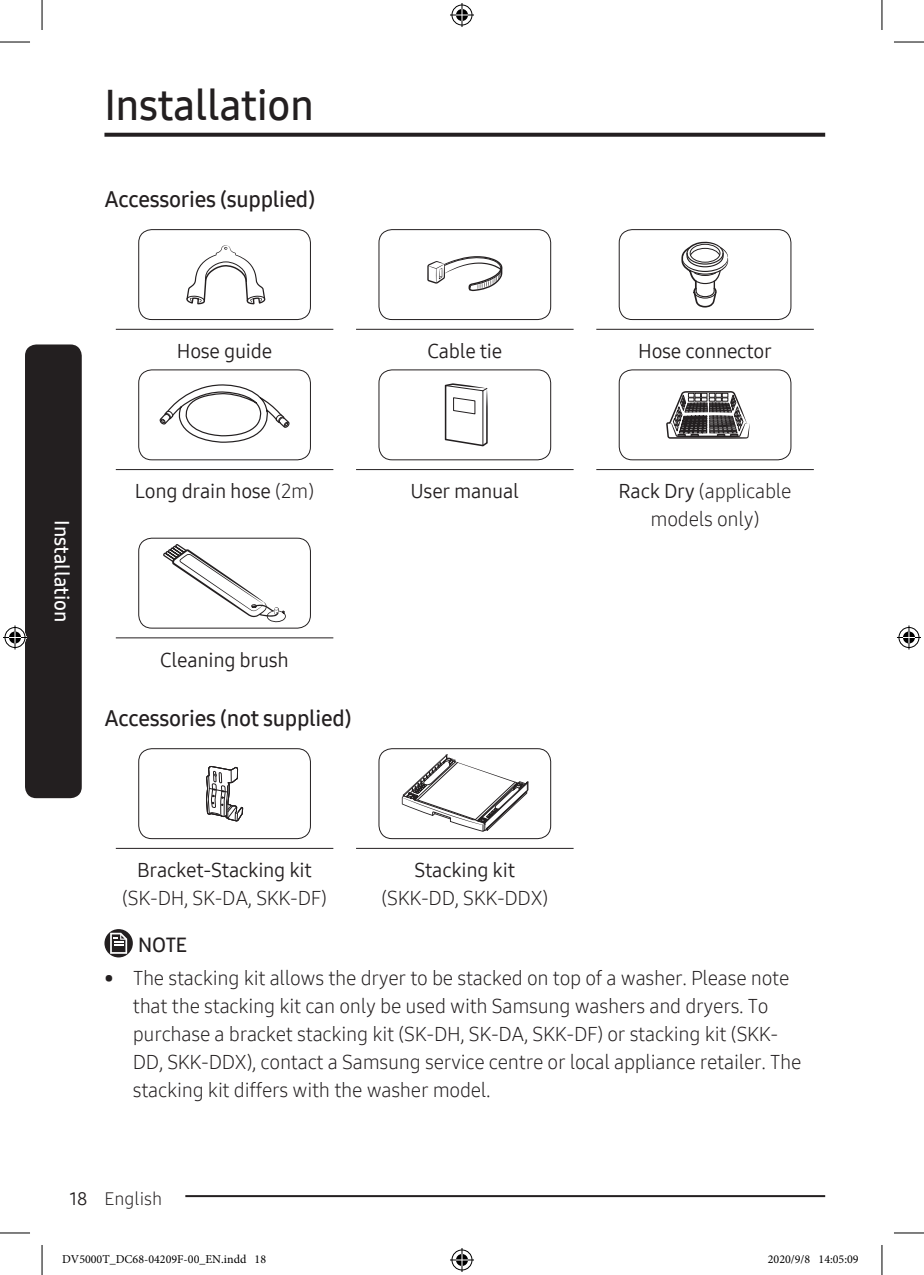
<style>
.page{position:relative;width:924px;height:1275px;background:#fff}
.page>*{position:absolute;margin:0;border:0;box-sizing:border-box;transform-origin:0 0}
.t1{font:42px "Samsung One 600";letter-spacing:-.01em;color:#231f20}
.t2{font:22px "Samsung One 600";letter-spacing:-.015em;color:#231f20}
.t3{font:20px/28px "Samsung One 300";letter-spacing:-.015em;color:#231f20;text-align:center}
.t4{font:20px "Samsung One 400";letter-spacing:-.015em;color:#231f20}
.t5{font:20px "Samsung One 600";color:#fff}
.t6{font:20px "Samsung One 600";color:#231f20}
.t7{font:18px "Samsung One 300";color:#231f20}
.t8{font:12px "Minion Pro";color:#000}
.s1{font-family:"Samsung One 300"}
.s2{font-family:"Samsung One 400"}
</style>
<div class="page">
<svg style="left:104px;top:133px;width:720px;height:4px;background:#322e2f"></svg>
<hr style="left:185px;top:1195px;width:639px;height:2px;background:#231f20">
<svg style="left:186px;top:245px;width:79px;height:59px"></svg>
<div style="left:138px;top:229px;width:173px;height:91px;border:1px solid #231f20;border-radius:13px"></div>
<svg style="left:427px;top:256px;width:75px;height:35px"></svg>
<div style="left:378px;top:229px;width:173px;height:91px;border:1px solid #231f20;border-radius:13px"></div>
<svg style="left:681px;top:242px;width:46px;height:66px"></svg>
<div style="left:618px;top:229px;width:173px;height:91px;border:1px solid #231f20;border-radius:13px"></div>
<hr style="left:116px;top:329px;width:217px;height:1px;background:#231f20">
<hr style="left:356px;top:329px;width:217px;height:1px;background:#231f20">
<hr style="left:596px;top:329px;width:217px;height:1px;background:#231f20">
<svg style="left:159px;top:384px;width:131px;height:59px"></svg>
<div style="left:138px;top:369px;width:173px;height:91px;border:1px solid #231f20;border-radius:13px"></div>
<svg style="left:444px;top:383px;width:43px;height:63px"></svg>
<div style="left:378px;top:369px;width:173px;height:91px;border:1px solid #231f20;border-radius:13px"></div>
<svg style="left:666px;top:391px;width:83px;height:48px"></svg>
<div style="left:618px;top:369px;width:173px;height:91px;border:1px solid #231f20;border-radius:13px"></div>
<hr style="left:116px;top:469px;width:217px;height:1px;background:#231f20">
<hr style="left:356px;top:469px;width:217px;height:1px;background:#231f20">
<hr style="left:596px;top:469px;width:217px;height:1px;background:#231f20">
<svg style="left:163px;top:544px;width:123px;height:78px"></svg>
<div style="left:138px;top:538px;width:173px;height:90px;border:1px solid #231f20;border-radius:13px"></div>
<hr style="left:116px;top:637px;width:217px;height:1px;background:#231f20">
<svg style="left:206px;top:766px;width:37px;height:56px"></svg>
<div style="left:138px;top:748px;width:173px;height:91px;border:1px solid #231f20;border-radius:13px"></div>
<svg style="left:401px;top:754px;width:127px;height:78px"></svg>
<div style="left:378px;top:748px;width:173px;height:91px;border:1px solid #231f20;border-radius:13px"></div>
<hr style="left:116px;top:848px;width:217px;height:1px;background:#231f20">
<hr style="left:356px;top:848px;width:217px;height:1px;background:#231f20">
<svg style="left:104px;top:929px;width:29px;height:28px"></svg>
<svg style="left:110px;top:932px;width:17px;height:21px"></svg>
<div style="left:25px;top:344px;width:57px;height:454px;background:#231f20;border-radius:11px"></div>
<hr style="left:0;top:42px;width:30px;height:1px;background:#000">
<hr style="left:893px;top:42px;width:30px;height:1px;background:#000">
<hr style="left:0;top:1232px;width:30px;height:1px;background:#000">
<hr style="left:893px;top:1232px;width:30px;height:1px;background:#000">
<hr style="left:42px;top:0;width:1px;height:30px;background:#000">
<hr style="left:42px;top:1245px;width:1px;height:30px;background:#000">
<hr style="left:881px;top:0;width:1px;height:30px;background:#000">
<hr style="left:881px;top:1245px;width:1px;height:30px;background:#000">
<svg style="left:450px;top:3px;width:24px;height:24px"></svg>
<svg style="left:450px;top:1248px;width:24px;height:24px"></svg>
<svg style="left:3px;top:625px;width:24px;height:24px"></svg>
<svg style="left:897px;top:625px;width:23px;height:24px"></svg>
<h1 class="t1" style="left:104px;top:77px;width:211px">Installation</h1>
<p class="t2" style="left:104px;top:184px;width:212px">Accessories (supplied)</p>
<p class="t4" style="left:177px;top:338px;width:97px">Hose guide</p>
<p class="t4" style="left:427px;top:338px;width:76px">Cable tie</p>
<p class="t4" style="left:638px;top:338px;width:135px">Hose connector</p>
<p class="t5" style="left:75px;top:520px;width:103px;rotate:90deg">Installation</p>
<p class="t4" style="left:135px;top:478px;width:181px">Long drain hose <span class="s1">(2m)</span></p>
<p class="t4" style="left:410px;top:478px;width:110px">User manual</p>
<p class="t3" style="left:618px;top:477px;width:174px"><span class="s2">Rack Dry</span> (applicable models only)</p>
<p class="t4" style="left:160px;top:646px;width:130px">Cleaning brush</p>
<p class="t2" style="left:104px;top:703px;width:248px">Accessories (not supplied)</p>
<p class="t4" style="left:137px;top:856px;width:176px">Bracket-Stacking kit</p>
<p class="t3" style="left:122px;top:884px;width:206px">(SK-DH, SK-DA, SKK-DF)</p>
<p class="t4" style="left:414px;top:856px;width:102px">Stacking kit</p>
<p class="t3" style="left:381px;top:884px;width:168px">(SKK-DD, SKK-DDX)</p>
<p class="t6" style="left:138px;top:931px;width:50px">NOTE</p>
<p class="t3" style="left:133px;top:964px;width:669px;text-align:left;text-indent:-28px">• The stacking kit allows the dryer to be stacked on top of a washer. Please note that the stacking kit can only be used with Samsung washers and dryers. To purchase a bracket stacking kit (SK-DH, SK-DA, SKK-DF) or stacking kit (SKK-DD, SKK-DDX), contact a Samsung service centre or local appliance retailer. The stacking kit differs with the washer model.</p>
<p class="t7" style="left:69px;top:1186px;width:94px"><span class="s2">18</span> English</p>
<p class="t8" style="left:62px;top:1251px;width:205px">DV5000T_DC68-04209F-00_EN.indd 18</p>
<p class="t8" style="left:767px;top:1251px;width:92px">2020/9/8 14:05:09</p>
</div>
